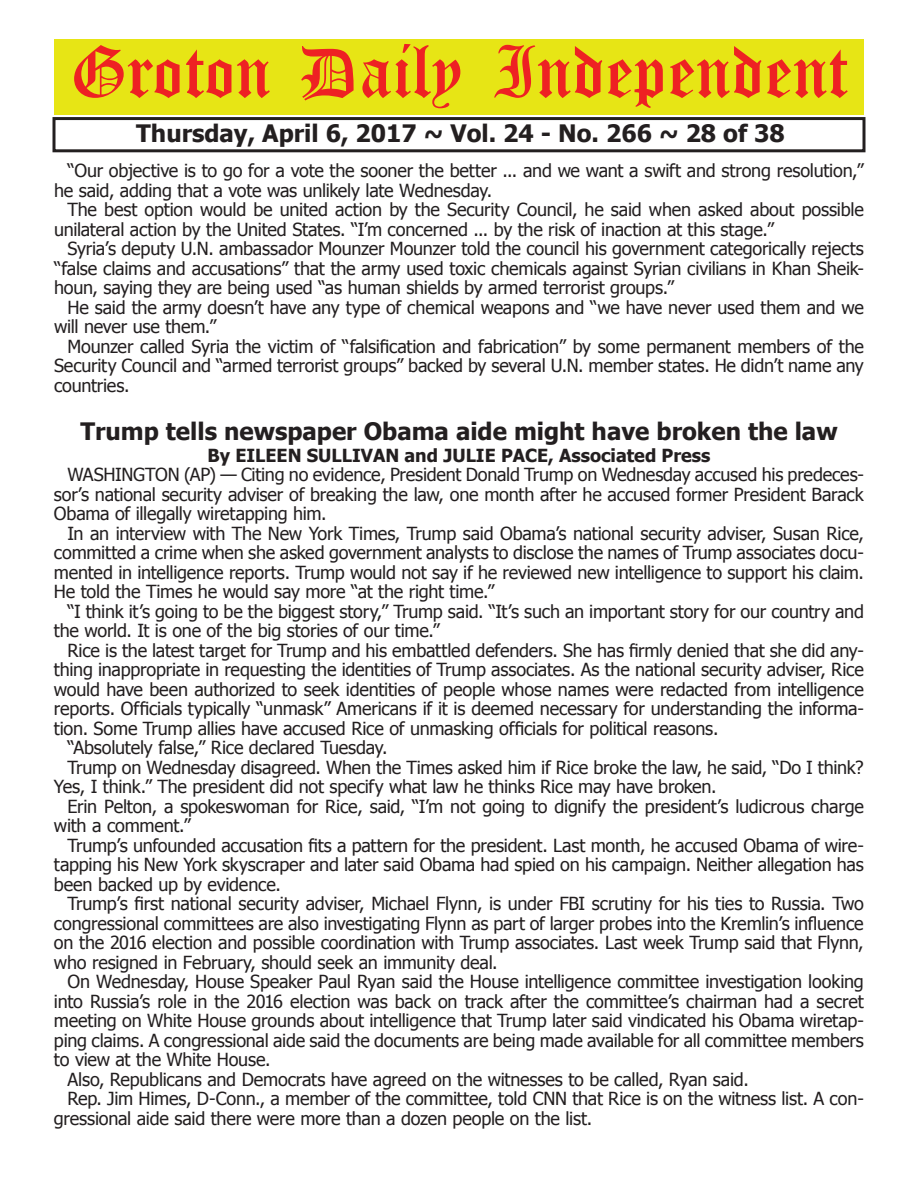
<style>
.page{position:relative;width:918px;height:1188px;background:#fff}
.page>*{position:absolute;margin:0;border:0;box-sizing:border-box;transform-origin:0 0}
.t1{font:54px "Old English Five";color:#ee2123}
.t2{font:700 24px "Tahoma";color:#231f20}
.t3{font:18px/19.5px "Tahoma";letter-spacing:-.01em;color:#231f20}
.t4{font:700 18px "Tahoma";color:#231f20}
</style>
<div class="page">
<div style="left:52px;top:117px;width:814px;height:35px;border:3px solid #231f20"></div>
<div style="left:54px;top:40px;width:810px;height:75px;background:#e7e515"></div>
<h1 class="t1" style="left:70px;top:47px;width:779px">Groton Daily Independent</h1>
<h2 class="t2" style="left:136px;top:116px;width:650px">Thursday, April 6, 2017 ~ Vol. 24 - No. 266 ~ 28 of 38</h2>
<p class="t3" style="left:54px;top:160px;width:811px;text-indent:14px">“Our objective is to go for a vote the sooner the better ... and we want a swift and strong resolution,” he said, adding that a vote was unlikely late Wednesday.</p>
<p class="t3" style="left:54px;top:199px;width:811px;text-indent:14px">The best option would be united action by the Security Council, he said when asked about possible unilateral action by the United States. “I’m concerned ... by the risk of inaction at this stage.”</p>
<p class="t3" style="left:54px;top:238px;width:812px;text-align:justify;text-indent:14px">Syria’s deputy U.N. ambassador Mounzer Mounzer told the council his government categorically rejects “false claims and accusations” that the army used toxic chemicals against Syrian civilians in Khan Sheik&shy;houn, saying they are being used “as human shields by armed terrorist groups.”</p>
<p class="t3" style="left:54px;top:297px;width:811px;text-indent:14px">He said the army doesn’t have any type of chemical weapons and “we have never used them and we will never use them.”</p>
<p class="t3" style="left:54px;top:336px;width:811px;text-align:justify;text-indent:14px">Mounzer called Syria the victim of “falsification and fabrication” by some permanent members of the Security Council and “armed terrorist groups” backed by several U.N. member states. He didn’t name any countries.</p>
<h2 class="t2" style="left:80px;top:415px;width:759px">Trump tells newspaper Obama aide might have broken the law</h2>
<p class="t4" style="left:208px;top:443px;width:504px">By EILEEN SULLIVAN and JULIE PACE, Associated Press</p>
<p class="t3" style="left:54px;top:464px;width:812px;text-align:justify;text-indent:13px">WASHINGTON (AP) — Citing no evidence, President Donald Trump on Wednesday accused his predeces&shy;sor’s national security adviser of breaking the law, one month after he accused former President Barack Obama of illegally wiretapping him.</p>
<p class="t3" style="left:54px;top:523px;width:812px;text-align:justify;text-indent:14px">In an interview with The New York Times, Trump said Obama’s national security adviser, Susan Rice, committed a crime when she asked government analysts to disclose the names of Trump associates docu&shy;mented in intelligence reports. Trump would not say if he reviewed new intelligence to support his claim.<br>He told the Times he would say more “at the right time.”</p>
<p class="t3" style="left:54px;top:601px;width:811px;text-indent:14px">“I think it’s going to be the biggest story,” Trump said. “It’s such an important story for our country and the world. It is one of the big stories of our time.”</p>
<p class="t3" style="left:67px;top:640px;width:798px">Rice is the latest target for Trump and his embattled defenders. She has firmly denied that she did any-</p>
<p class="t3" style="left:54px;top:659px;width:811px">thing inappropriate in requesting the identities of Trump associates. As the national security adviser, Rice</p>
<p class="t3" style="left:54px;top:679px;width:811px">would have been authorized to seek identities of people whose names were redacted from intelligence</p>
<p class="t3" style="left:54px;top:698px;width:812px">reports. Officials typically “unmask” Americans if it is deemed necessary for understanding the informa-</p>
<p class="t3" style="left:54px;top:718px;width:666px">tion. Some Trump allies have accused Rice of unmasking officials for political reasons.</p>
<p class="t3" style="left:67px;top:737px;width:322px">“Absolutely false,” Rice declared Tuesday.</p>
<p class="t3" style="left:67px;top:757px;width:798px">Trump on Wednesday disagreed. When the Times asked him if Rice broke the law, he said, “Do I think?</p>
<p class="t3" style="left:54px;top:776px;width:664px">Yes, I think.” The president did not specify what law he thinks Rice may have broken.</p>
<p class="t3" style="left:67px;top:796px;width:798px">Erin Pelton, a spokeswoman for Rice, said, “I’m not going to dignify the president’s ludicrous charge</p>
<p class="t3" style="left:54px;top:815px;width:138px">with a comment.”</p>
<p class="t3" style="left:67px;top:835px;width:798px">Trump’s unfounded accusation fits a pattern for the president. Last month, he accused Obama of wire-</p>
<p class="t3" style="left:54px;top:854px;width:811px">tapping his New York skyscraper and later said Obama had spied on his campaign. Neither allegation has</p>
<p class="t3" style="left:54px;top:874px;width:228px">been backed up by evidence.</p>
<p class="t3" style="left:67px;top:893px;width:798px">Trump’s first national security adviser, Michael Flynn, is under FBI scrutiny for his ties to Russia. Two</p>
<p class="t3" style="left:54px;top:913px;width:811px">congressional committees are also investigating Flynn as part of larger probes into the Kremlin’s influence</p>
<p class="t3" style="left:54px;top:932px;width:811px">on the 2016 election and possible coordination with Trump associates. Last week Trump said that Flynn,</p>
<p class="t3" style="left:54px;top:952px;width:445px">who resigned in February, should seek an immunity deal.</p>
<p class="t3" style="left:67px;top:971px;width:798px">On Wednesday, House Speaker Paul Ryan said the House intelligence committee investigation looking</p>
<p class="t3" style="left:54px;top:991px;width:811px">into Russia’s role in the 2016 election was back on track after the committee’s chairman had a secret</p>
<p class="t3" style="left:54px;top:1010px;width:812px">meeting on White House grounds about intelligence that Trump later said vindicated his Obama wiretap-</p>
<p class="t3" style="left:54px;top:1030px;width:811px">ping claims. A congressional aide said the documents are being made available for all committee members</p>
<p class="t3" style="left:54px;top:1049px;width:218px">to view at the White House.</p>
<p class="t3" style="left:67px;top:1069px;width:683px">Also, Republicans and Democrats have agreed on the witnesses to be called, Ryan said.</p>
<p class="t3" style="left:67px;top:1088px;width:798px">Rep. Jim Himes, D-Conn., a member of the committee, told CNN that Rice is on the witness list. A con-</p>
<p class="t3" style="left:54px;top:1108px;width:540px">gressional aide said there were more than a dozen people on the list.</p>
</div>
